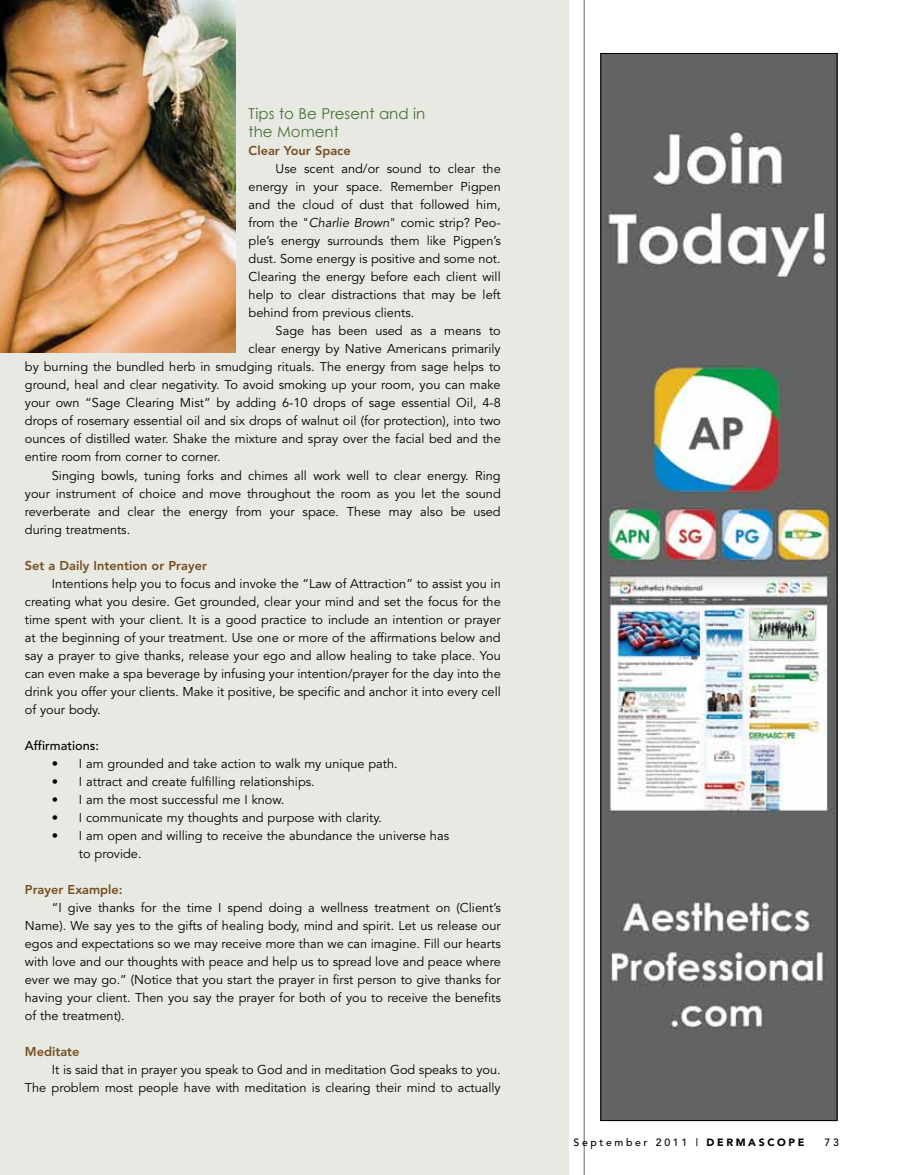
<style>
.page{position:relative;width:905px;height:1175px;background:#fff}
.page>*{position:absolute;margin:0;border:0;box-sizing:border-box;transform-origin:0 0}
.t1{font:15px/18px "Century Gothic";color:#477237}
.t2{font:12.75px/18px "Avenir";color:#000;text-align:justify}
.t3{font:800 12.75px "Avenir";color:#764d1f}
.t4{font:500 12.75px "Avenir";color:#000}
.t5{font:500 10.5px "Avenir";letter-spacing:.25em;color:#000}
.s1{font-style:italic}
.s2{font-weight:900}
</style>
<div class="page">
<div style="left:0;top:0;width:568px;height:1174px;background:#e8e9e2"></div>
<img style="left:0;top:0;width:235px;height:353px">
<hr style="left:583px;top:0;width:1px;height:1174px;background:#636466">
<img style="left:602px;top:55px;width:233px;height:1063px">
<div style="left:600px;top:53px;width:237px;height:1067px;border:1px solid #000"></div>
<p class="t1" style="left:249px;top:105px;width:178px">Tips to Be Present and in the Moment</p>
<p class="t3" style="left:249px;top:143px;width:104px">Clear Your Space</p>
<p class="t2" style="left:249px;top:160px;width:254px;text-indent:27px">Use scent and/or sound to clear the energy in your space. Remember Pigpen and the cloud of dust that followed him, from the "<span class="s1">Charlie Brown</span>" comic strip? Peo&shy;ple’s energy surrounds them like Pigpen’s dust. Some energy is positive and some not.<br>Clearing the energy before each client will help to clear distractions that may be left behind from previous clients.</p>
<p class="t2" style="left:276px;top:322px;width:227px">Sage has been used as a means to</p>
<p class="t2" style="left:249px;top:340px;width:254px">clear energy by Native Americans primarily</p>
<p class="t2" style="left:25px;top:358px;width:477px">by burning the bundled herb in smudging rituals. The energy from sage helps to</p>
<p class="t2" style="left:25px;top:376px;width:477px">ground, heal and clear negativity. To avoid smoking up your room, you can make</p>
<p class="t2" style="left:25px;top:394px;width:477px">your own “Sage Clearing Mist” by adding 6-10 drops of sage essential Oil, 4-8</p>
<p class="t2" style="left:25px;top:412px;width:477px">drops of rosemary essential oil and six drops of walnut oil (for protection), into two</p>
<p class="t2" style="left:25px;top:430px;width:477px">ounces of distilled water. Shake the mixture and spray over the facial bed and the</p>
<p class="t2" style="left:25px;top:448px;width:197px">entire room from corner to corner.</p>
<p class="t2" style="left:52px;top:466px;width:450px">Singing bowls, tuning forks and chimes all work well to clear energy. Ring</p>
<p class="t2" style="left:25px;top:484px;width:477px">your instrument of choice and move throughout the room as you let the sound</p>
<p class="t2" style="left:25px;top:502px;width:477px">reverberate and clear the energy from your space. These may also be used</p>
<p class="t2" style="left:25px;top:520px;width:107px">during treatments.</p>
<p class="t3" style="left:25px;top:557px;width:184px">Set a Daily Intention or Prayer</p>
<p class="t2" style="left:25px;top:574px;width:477px;text-indent:27px">Intentions help you to focus and invoke the “Law of Attraction” to assist you in creating what you desire. Get grounded, clear your mind and set the focus for the time spent with your client. It is a good practice to include an intention or prayer at the beginning of your treatment. Use one or more of the affirmations below and say a prayer to give thanks, release your ego and allow healing to take place. You can even make a spa beverage by infusing your intention/prayer for the day into the drink you offer your clients. Make it positive, be specific and anchor it into every cell of your body.</p>
<p class="t4" style="left:25px;top:738px;width:76px">Affirmations:</p>
<p class="t2" style="left:52px;top:754px;width:347px">• I am grounded and take action to walk my unique path.</p>
<p class="t2" style="left:52px;top:772px;width:264px">• I attract and create fulfilling relationships.</p>
<p class="t2" style="left:52px;top:790px;width:234px">• I am the most successful me I know.</p>
<p class="t2" style="left:52px;top:808px;width:331px">• I communicate my thoughts and purpose with clarity.</p>
<p class="t2" style="left:79px;top:826px;width:372px;text-indent:-27px">• I am open and willing to receive the abundance the universe has to provide.</p>
<p class="t3" style="left:25px;top:881px;width:99px">Prayer Example:</p>
<p class="t2" style="left:25px;top:898px;width:477px;text-indent:27px">“I give thanks for the time I spend doing a wellness treatment on (Client’s Name). We say yes to the gifts of healing body, mind and spirit. Let us release our egos and expectations so we may receive more than we can imagine. Fill our hearts with love and our thoughts with peace and help us to spread love and peace where ever we may go.” (Notice that you start the prayer in first person to give thanks for having your client. Then you say the prayer for both of you to receive the benefits of the treatment).</p>
<p class="t3" style="left:25px;top:1043px;width:56px">Meditate</p>
<p class="t2" style="left:25px;top:1060px;width:477px;text-align:right">It is said that in prayer you speak to God and in meditation God speaks to you.<br>The problem most people have with meditation is clearing their mind to actually</p>
<p class="t5" style="left:573px;top:1136px;width:232px">September 2011 | <span class="s2">DERMASCOPE</span></p>
<p class="t5" style="left:824px;top:1136px;width:16px">73</p>
</div>
